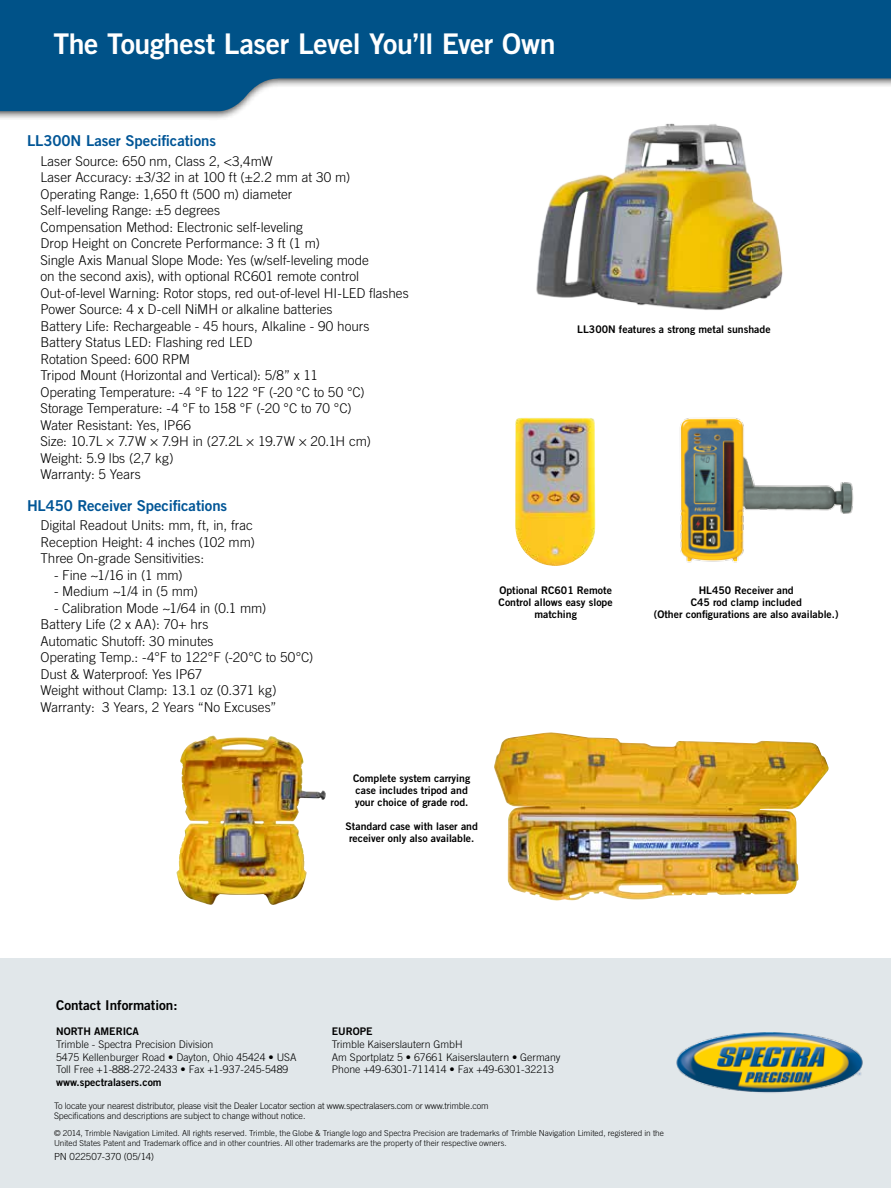
<style>
.page{position:relative;width:891px;height:1188px;background:#fff}
.page>*{position:absolute;margin:0;border:0;box-sizing:border-box;transform-origin:0 0}
.t1{font:28.5px "Trade Gothic LT Std Bd 2";letter-spacing:-.015em;color:#fff}
.t2{font:15px "Trade Gothic LT Std Bd 2";letter-spacing:-.01em;color:#005596}
.t3{font:300 13.5px/16.5px "Trade Gothic LT Std";color:#000}
.t4{font:13.5px "Trade Gothic LT Std Bd 2";color:#000}
.t5{font:10.5px/12px "Trade Gothic LT Std Bd 2";color:#000;text-align:center}
.t6{font:300 10.5px/12.6px "Trade Gothic LT Std";color:#000}
.t7{font:300 9.75px "Trade Gothic LT Std";letter-spacing:-.005em;color:#000}
.t8{font:300 9px/10.5px "Trade Gothic LT Std";letter-spacing:-.015em;color:#000}
.t9{font:300 8.25px/9.9px "Trade Gothic LT Std";letter-spacing:.005em;color:#000}
</style>
<div class="page">
<div style="left:0;top:958px;width:891px;height:230px;background:#e1e7ea"></div>
<div style="left:0;top:0;width:891px;height:121px;background:#000;opacity:.75"></div>
<svg style="left:0;top:0;width:891px;height:113px;fill:#005288"></svg>
<img style="left:676px;top:1032px;width:187px;height:61px">
<img style="left:515px;top:418px;width:81px;height:148px">
<img style="left:176px;top:736px;width:118px;height:169px">
<img style="left:494px;top:732px;width:260px;height:169px">
<img style="left:519px;top:113px;width:288px;height:197px">
<img style="left:680px;top:417px;width:174px;height:146px">
<h1 class="t1" style="left:53px;top:26px;width:504px">The Toughest Laser Level You’ll Ever Own</h1>
<p class="t2" style="left:27px;top:131px;width:191px">LL300N Laser Specifications</p>
<p class="t3" style="left:40px;top:152px;width:370px">Laser Source: 650 nm, Class 2, &lt;3,4mW<br>Laser Accuracy: ±3/32 in at 100 ft (±2.2 mm at 30 m)<br>Operating Range: 1,650 ft (500 m) diameter<br>Self-leveling Range: ±5 degrees<br>Compensation Method: Electronic self-leveling<br>Drop Height on Concrete Performance: 3 ft (1 m)<br>Single Axis Manual Slope Mode: Yes (w/self-leveling mode<br>on the second axis), with optional RC601 remote control Out-of-level Warning: Rotor stops, red out-of-level HI-LED flashes Power Source: 4 x D-cell NiMH or alkaline batteries<br>Battery Life: Rechargeable - 45 hours, Alkaline - 90 hours Battery Status LED: Flashing red LED<br>Rotation Speed: 600 RPM<br>Tripod Mount (Horizontal and Vertical): 5/8” x 11<br>Operating Temperature: -4 °F to 122 °F (-20 °C to 50 °C)<br>Storage Temperature: -4 °F to 158 °F (-20 °C to 70 °C)<br>Water Resistant: Yes, IP66<br>Size: 10.7L × 7.7W × 7.9H in (27.2L × 19.7W × 20.1H cm)<br>Weight: 5.9 lbs (2,7 kg)<br>Warranty: 5 Years</p>
<p class="t2" style="left:27px;top:496px;width:202px">HL450 Receiver Specifications</p>
<p class="t3" style="left:40px;top:517px;width:216px">Digital Readout Units: mm, ft, in, frac<br>Reception Height: 4 inches (102 mm)<br>Three On-grade Sensitivities:</p>
<p class="t3" style="left:54px;top:567px;width:130px">- Fine ~1/16 in (1 mm)</p>
<p class="t3" style="left:54px;top:583px;width:146px">- Medium ~1/4 in (5 mm)</p>
<p class="t3" style="left:40px;top:600px;width:274px;text-indent:14px">- Calibration Mode ~1/64 in (0.1 mm)<br>Battery Life (2 x AA): 70+ hrs<br>Automatic Shutoff: 30 minutes<br>Operating Temp.: -4°F to 122°F (-20°C to 50°C)<br>Dust &amp; Waterproof: Yes IP67<br>Weight without Clamp: 13.1 oz (0.371 kg)<br>Warranty: 3 Years, 2 Years “No Excuses”</p>
<p class="t5" style="left:577px;top:323px;width:195px">LL300N features a strong metal sunshade</p>
<p class="t5" style="left:499px;top:584px;width:116px">Optional RC601 Remote<br>Control allows easy slope matching</p>
<p class="t5" style="left:654px;top:584px;width:186px">HL450 Receiver and<br>C45 rod clamp included<br>(Other configurations are also available.)</p>
<p class="t5" style="left:353px;top:772px;width:119px;text-align:left">Complete system carrying case includes tripod and your choice of grade rod.</p>
<p class="t5" style="left:346px;top:820px;width:134px">Standard case with laser and receiver only also available.</p>
<p class="t4" style="left:56px;top:997px;width:123px">Contact Information:</p>
<p class="t5" style="left:56px;top:1025px;width:84px">NORTH AMERICA</p>
<p class="t6" style="left:56px;top:1038px;width:242px">Trimble - Spectra Precision Division<br>5475 Kellenburger Road • Dayton, Ohio 45424 • USA<br>Toll Free +1-888-272-2433 • Fax +1-937-245-5489</p>
<p class="t5" style="left:56px;top:1076px;width:107px">www.spectralasers.com</p>
<p class="t5" style="left:332px;top:1025px;width:42px">EUROPE</p>
<p class="t6" style="left:332px;top:1038px;width:230px">Trimble Kaiserslautern GmbH<br>Am Sportplatz 5 • 67661 Kaiserslautern • Germany<br>Phone +49-6301-711414 • Fax +49-6301-32213</p>
<p class="t8" style="left:54px;top:1100px;width:436px">To locate your nearest distributor, please visit the Dealer Locator section at www.spectralasers.com or www.trimble.com<br>Specifications and descriptions are subject to change without notice.</p>
<p class="t9" style="left:54px;top:1128px;width:612px">© 2014, Trimble Navigation Limited. All rights reserved. Trimble, the Globe &amp; Triangle logo and Spectra Precision are trademarks of Trimble Navigation Limited, registered in the<br>United States Patent and Trademark office and in other countries. All other trademarks are the property of their respective owners.</p>
<p class="t7" style="left:54px;top:1151px;width:102px">PN 022507-370 (05/14)</p>
</div>
